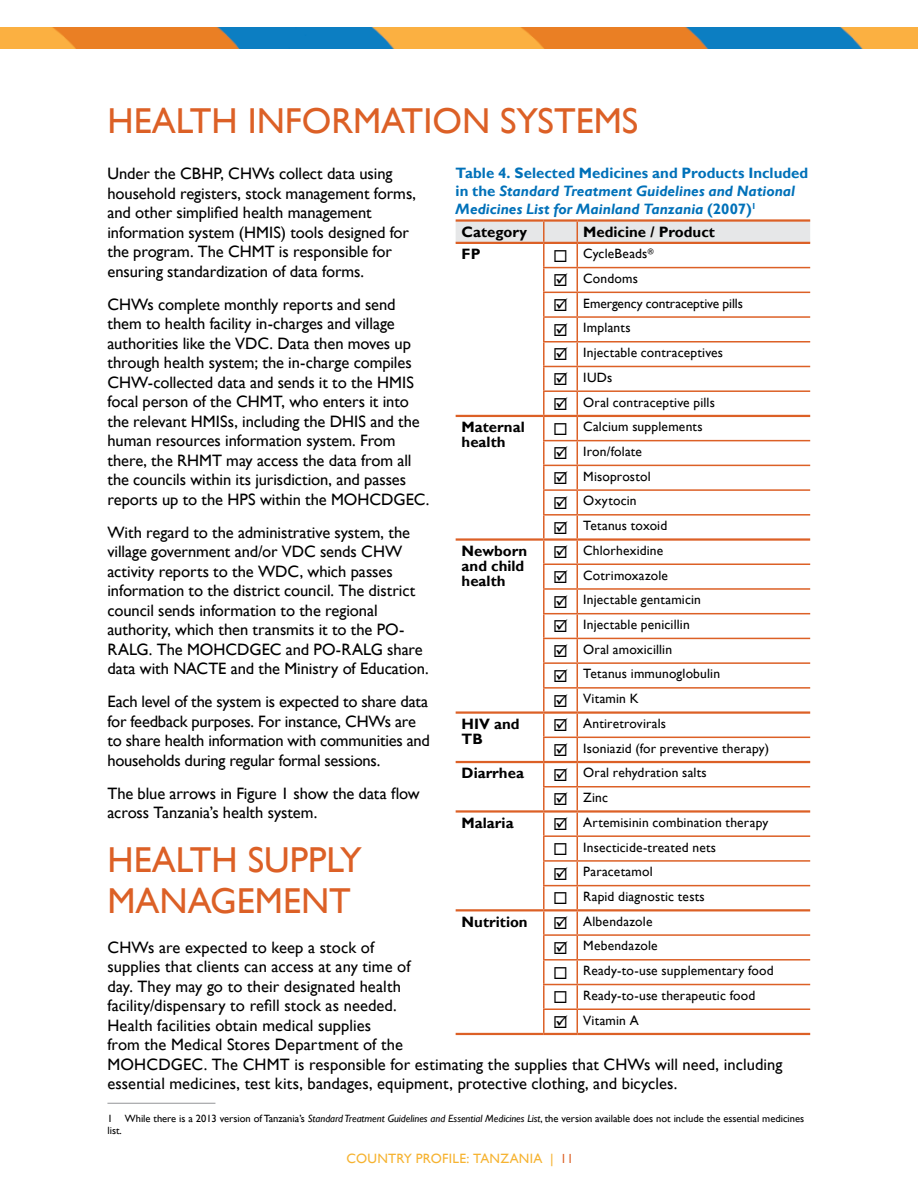
<style>
.page{position:relative;width:918px;height:1188px;background:#fff}
.page>*{position:absolute;margin:0;border:0;box-sizing:border-box;transform-origin:0 0}
.Heads_orange{font:36px/40.5px "Gill Sans";color:#dc6026}
.text{font:16.5px/19.5px "Gill Sans";letter-spacing:-.005em;color:#000}
.figure_title{font:italic 700 15px/18px "Gill Sans";color:#0071b9}
.bold_table_text{font:700 15px/15px "Gill Sans";color:#000}
.table_text{font:700 15px "Gill Sans";color:#000}
.table_text-2{font:13.5px "Gill Sans";letter-spacing:.015em;color:#000}
.table_text-3{font:13.5px "Gill Sans";letter-spacing:-.005em;color:#000}
.t1{font:13.5px "Gill Sans";letter-spacing:.02em;color:#f6b331}
.table_footnotes{font:10.5px/12px "Gill Sans";color:#000}
.s1{font-style:italic}
.s2{font-style:normal}
.s3{font-stretch:condensed;color:#dc6026}
</style>
<div class="page">
<img style="left:0;top:27px;width:918px;height:22px">
<hr style="left:107px;top:1103px;width:108px;height:1px;background:#939598">
<hr style="left:456px;top:219px;width:88px;height:3px;background:#dc6026">
<hr style="left:544px;top:219px;width:33px;height:3px;background:#dc6026">
<hr style="left:577px;top:219px;width:233px;height:3px;background:#dc6026">
<hr style="left:456px;top:1033px;width:88px;height:2px;background:#dc6026">
<hr style="left:544px;top:1033px;width:33px;height:2px;background:#dc6026">
<hr style="left:577px;top:1033px;width:233px;height:2px;background:#dc6026">
<svg style="left:456px;top:221px;width:354px;height:812px"></svg>
<p class="Heads_orange" style="left:107px;top:101px;width:533px">HEALTH INFORMATION SYSTEMS</p>
<p class="text" style="left:107px;top:164px;width:310px">Under the CBHP, CHWs collect data using household registers, stock management forms, and other simplified health management information system (HMIS) tools designed for the program. The CHMT is responsible for ensuring standardization of data forms.</p>
<p class="text" style="left:107px;top:295px;width:324px">CHWs complete monthly reports and send them to health facility in-charges and village authorities like the VDC. Data then moves up through health system; the in-charge compiles CHW-collected data and sends it to the HMIS focal person of the CHMT, who enters it into the relevant HMISs, including the DHIS and the human resources information system. From there, the RHMT may access the data from all the councils within its jurisdiction, and passes reports up to the HPS within the MOHCDGEC.</p>
<p class="text" style="left:107px;top:523px;width:323px">With regard to the administrative system, the village government and/or VDC sends CHW activity reports to the WDC, which passes information to the district council. The district council sends information to the regional authority, which then transmits it to the PO-RALG. The MOHCDGEC and PO-RALG share data with NACTE and the Ministry of Education.</p>
<p class="text" style="left:107px;top:692px;width:324px">Each level of the system is expected to share data for feedback purposes. For instance, CHWs are to share health information with communities and households during regular formal sessions.</p>
<p class="text" style="left:107px;top:784px;width:314px">The blue arrows in Figure 1 show the data flow across Tanzania’s health system.<sup>1</sup></p>
<p class="Heads_orange" style="left:107px;top:841px;width:256px">HEALTH SUPPLY<br>MANAGEMENT</p>
<p class="text" style="left:107px;top:938px;width:677px">CHWs are expected to keep a stock of<br>supplies that clients can access at any time of<br>day. They may go to their designated health<br>facility/dispensary to refill stock as needed.<br>Health facilities obtain medical supplies<br>from the Medical Stores Department of the<br>MOHCDGEC. The CHMT is responsible for estimating the supplies that CHWs will need, including essential medicines, test kits, bandages, equipment, protective clothing, and bicycles.</p>
<p class="table_footnotes" style="left:107px;top:1113px;width:698px">1 While there is a 2013 version of Tanzania’s <span class="s1">Standard Treatment Guidelines and Essential Medicines List</span>, the version available does not include the essential medicines list.</p>
<p class="figure_title" style="left:456px;top:164px;width:354px"><span class="s2">Table 4. Selected Medicines and Products Included in the</span> Standard Treatment Guidelines and National<br>Medicines List for Mainland Tanzania <span class="s2">(2007)</span><sup>1</sup></p>
<p class="table_text" style="left:462px;top:223px;width:67px">Category</p>
<p class="table_text" style="left:583px;top:223px;width:133px">Medicine / Product</p>
<p class="bold_table_text" style="left:462px;top:247px;width:20px">FP</p>
<p class="table_text-2" style="left:583px;top:246px;width:72px">CycleBeads<sup>®</sup></p>
<p class="table_text-2" style="left:583px;top:271px;width:56px">Condoms</p>
<p class="table_text-3" style="left:583px;top:295px;width:161px">Emergency contraceptive pills</p>
<p class="table_text-2" style="left:583px;top:320px;width:49px">Implants</p>
<p class="table_text-2" style="left:583px;top:345px;width:141px">Injectable contraceptives</p>
<p class="table_text-2" style="left:583px;top:369px;width:31px">IUDs</p>
<p class="table_text-2" style="left:583px;top:394px;width:133px">Oral contraceptive pills</p>
<p class="bold_table_text" style="left:462px;top:420px;width:65px">Maternal health</p>
<p class="table_text-2" style="left:583px;top:419px;width:121px">Calcium supplements</p>
<p class="table_text-2" style="left:583px;top:444px;width:60px">Iron/folate</p>
<p class="table_text-2" style="left:583px;top:468px;width:69px">Misoprostol</p>
<p class="table_text-2" style="left:583px;top:493px;width:55px">Oxytocin</p>
<p class="table_text-2" style="left:583px;top:518px;width:85px">Tetanus toxoid</p>
<p class="bold_table_text" style="left:462px;top:544px;width:67px">Newborn and child health</p>
<p class="table_text-2" style="left:583px;top:542px;width:82px">Chlorhexidine</p>
<p class="table_text-2" style="left:583px;top:567px;width:86px">Cotrimoxazole</p>
<p class="table_text-2" style="left:583px;top:592px;width:119px">Injectable gentamicin</p>
<p class="table_text-2" style="left:583px;top:617px;width:108px">Injectable penicillin</p>
<p class="table_text-2" style="left:583px;top:641px;width:90px">Oral amoxicillin</p>
<p class="table_text-2" style="left:583px;top:666px;width:138px">Tetanus immunoglobulin</p>
<p class="table_text-2" style="left:583px;top:691px;width:57px">Vitamin K</p>
<p class="bold_table_text" style="left:462px;top:717px;width:59px">HIV and<br>TB</p>
<p class="table_text-2" style="left:583px;top:716px;width:84px">Antiretrovirals</p>
<p class="table_text-2" style="left:583px;top:740px;width:187px">Isoniazid (for preventive therapy)</p>
<p class="bold_table_text" style="left:462px;top:766px;width:64px">Diarrhea</p>
<p class="table_text-2" style="left:583px;top:765px;width:125px">Oral rehydration salts</p>
<p class="table_text-2" style="left:583px;top:790px;width:26px">Zinc</p>
<p class="bold_table_text" style="left:462px;top:816px;width:54px">Malaria</p>
<p class="table_text-2" style="left:583px;top:814px;width:187px">Artemisinin combination therapy</p>
<p class="table_text-2" style="left:583px;top:839px;width:134px">Insecticide-treated nets</p>
<p class="table_text-2" style="left:583px;top:864px;width:71px">Paracetamol</p>
<p class="table_text-2" style="left:583px;top:889px;width:123px">Rapid diagnostic tests</p>
<p class="bold_table_text" style="left:462px;top:915px;width:68px">Nutrition</p>
<p class="table_text-2" style="left:583px;top:913px;width:71px">Albendazole</p>
<p class="table_text-2" style="left:583px;top:938px;width:76px">Mebendazole</p>
<p class="table_text-2" style="left:583px;top:963px;width:192px">Ready-to-use supplementary food</p>
<p class="table_text-2" style="left:583px;top:987px;width:174px">Ready-to-use therapeutic food</p>
<p class="table_text-2" style="left:583px;top:1012px;width:57px">Vitamin A</p>
<p class="t1" style="left:346px;top:1150px;width:228px">COUNTRY PROFILE: TANZANIA | <span class="s3">11</span></p>
</div>
